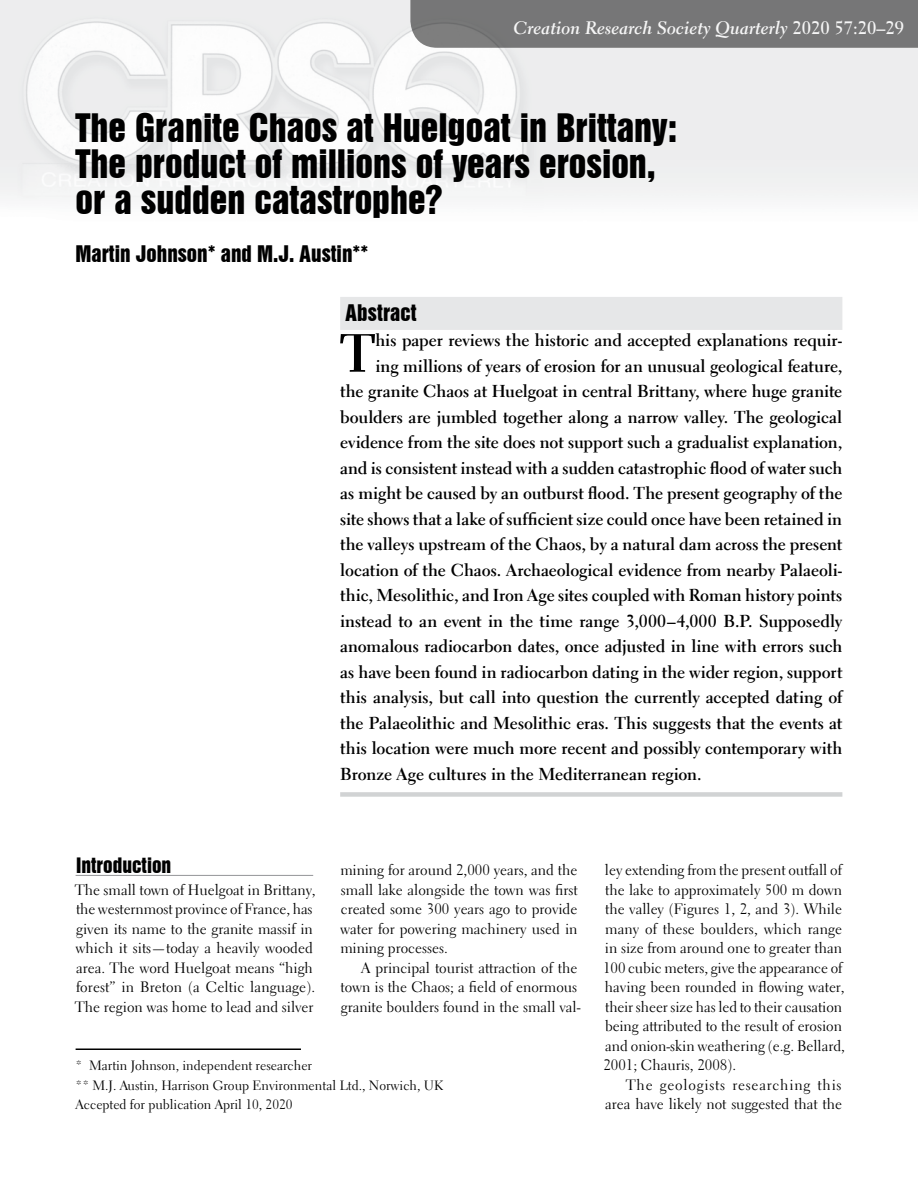
<style>
.page{position:relative;width:918px;height:1188px;background:#fff}
.page>*{position:absolute;margin:0;border:0;box-sizing:border-box;transform-origin:0 0}
.t1{font:700 53.55px "Electra LH";color:#000}
.t2{font:36px/36px "Swiss 921 BT Regular A";color:#000}
.t3{font:21px "Swiss 921 BT Regular A";color:#000}
.t4{font:19.5px "Swiss 921 BT Regular A";color:#000}
.t5{font:18px "Electra LH Bold Cursive";color:#fff}
.t6{font:700 17.25px "Electra LH";letter-spacing:-.005em;color:#000}
.t7{font:15px/19.5px "Electra LH";color:#000}
.t8{font:13.5px/19.5px "Electra LH";color:#000}
.s1{font-family:"Electra LH";font-weight:700}
</style>
<div class="page">
<img style="left:0;top:0;width:918px;height:199px">
<hr style="left:76px;top:875px;width:237px;height:1px;background:#939598">
<div style="left:410px;top:0;width:508px;height:48px;background:#767677"></div>
<div style="left:340px;top:297px;width:502px;height:33px;background:#e6e7e8"></div>
<div style="left:340px;top:792px;width:502px;height:5px;background:#d1d3d4"></div>
<hr style="left:76px;top:1048px;width:225px;height:2px;background:#000">
<p class="t5" style="left:514px;top:17px;width:392px">Creation Research Society Quarterly <span class="s1">2020 57:20–29</span></p>
<h2 class="t2" style="left:76px;top:110px;width:603px">The Granite Chaos at Huelgoat in Brittany:<br>The product of millions of years erosion, or a sudden catastrophe?</h2>
<p class="t3" style="left:76px;top:240px;width:294px">Martin Johnson* and M.J. Austin**</p>
<p class="t3" style="left:346px;top:299px;width:73px">Abstract</p>
<h1 class="t1" style="left:340px;top:320px;width:37px">T</h1>
<p class="t6" style="left:375px;top:330px;width:468px">his paper reviews the historic and accepted explanations requir-</p>
<p class="t6" style="left:375px;top:355px;width:468px">ing millions of years of erosion for an unusual geological feature,</p>
<p class="t6" style="left:340px;top:381px;width:504px">the granite Chaos at Huelgoat in central Brittany, where huge granite</p>
<p class="t6" style="left:340px;top:406px;width:504px">boulders are jumbled together along a narrow valley. The geological</p>
<p class="t6" style="left:340px;top:431px;width:504px">evidence from the site does not support such a gradualist explanation,</p>
<p class="t6" style="left:340px;top:457px;width:504px">and is consistent instead with a sudden catastrophic flood of water such</p>
<p class="t6" style="left:340px;top:482px;width:504px">as might be caused by an outburst flood. The present geography of the</p>
<p class="t6" style="left:340px;top:508px;width:504px">site shows that a lake of sufficient size could once have been retained in</p>
<p class="t6" style="left:340px;top:533px;width:504px">the valleys upstream of the Chaos, by a natural dam across the present</p>
<p class="t6" style="left:340px;top:559px;width:504px">location of the Chaos. Archaeological evidence from nearby Palaeoli-</p>
<p class="t6" style="left:340px;top:584px;width:504px">thic, Mesolithic, and Iron Age sites coupled with Roman history points</p>
<p class="t6" style="left:340px;top:610px;width:504px">instead to an event in the time range 3,000–4,000 B.P. Supposedly</p>
<p class="t6" style="left:340px;top:635px;width:504px">anomalous radiocarbon dates, once adjusted in line with errors such</p>
<p class="t6" style="left:340px;top:661px;width:504px">as have been found in radiocarbon dating in the wider region, support</p>
<p class="t6" style="left:340px;top:686px;width:504px">this analysis, but call into question the currently accepted dating of</p>
<p class="t6" style="left:340px;top:712px;width:504px">the Palaeolithic and Mesolithic eras. This suggests that the events at</p>
<p class="t6" style="left:340px;top:737px;width:504px">this location were much more recent and possibly contemporary with</p>
<p class="t6" style="left:340px;top:763px;width:363px">Bronze Age cultures in the Mediterranean region.</p>
<p class="t4" style="left:76px;top:853px;width:97px">Introduction</p>
<p class="t7" style="left:75px;top:880px;width:242px">The small town of Huelgoat in Brittany, the westernmost province of France, has given its name to the granite massif in which it sits—today a heavily wooded area. The word Huelgoat means “high forest” in Breton (a Celtic language).<br>The region was home to lead and silver</p>
<p class="t7" style="left:340px;top:860px;width:239px;text-align:justify">mining for around 2,000 years, and the small lake alongside the town was first created some 300 years ago to provide water for powering machinery used in mining processes.</p>
<p class="t7" style="left:341px;top:958px;width:241px;text-indent:21px">A principal tourist attraction of the town is the Chaos; a field of enormous granite boulders found in the small val-</p>
<p class="t8" style="left:76px;top:1056px;width:369px">* Martin Johnson, independent researcher<br>** M.J. Austin, Harrison Group Environmental Ltd., Norwich, UK<br>Accepted for publication April 10, 2020</p>
<p class="t7" style="left:603px;top:860px;width:243px">ley extending from the present outfall of the lake to approximately 500 m down the valley (Figures 1, 2, and 3). While many of these boulders, which range in size from around one to greater than 100 cubic meters, give the appearance of having been rounded in flowing water, their sheer size has led to their causation being attributed to the result of erosion and onion-skin weathering (e.g. Bellard, 2001; Chauris, 2008).</p>
<p class="t7" style="left:605px;top:1075px;width:238px;text-align:right">The geologists researching this area have likely not suggested that the</p>
</div>
